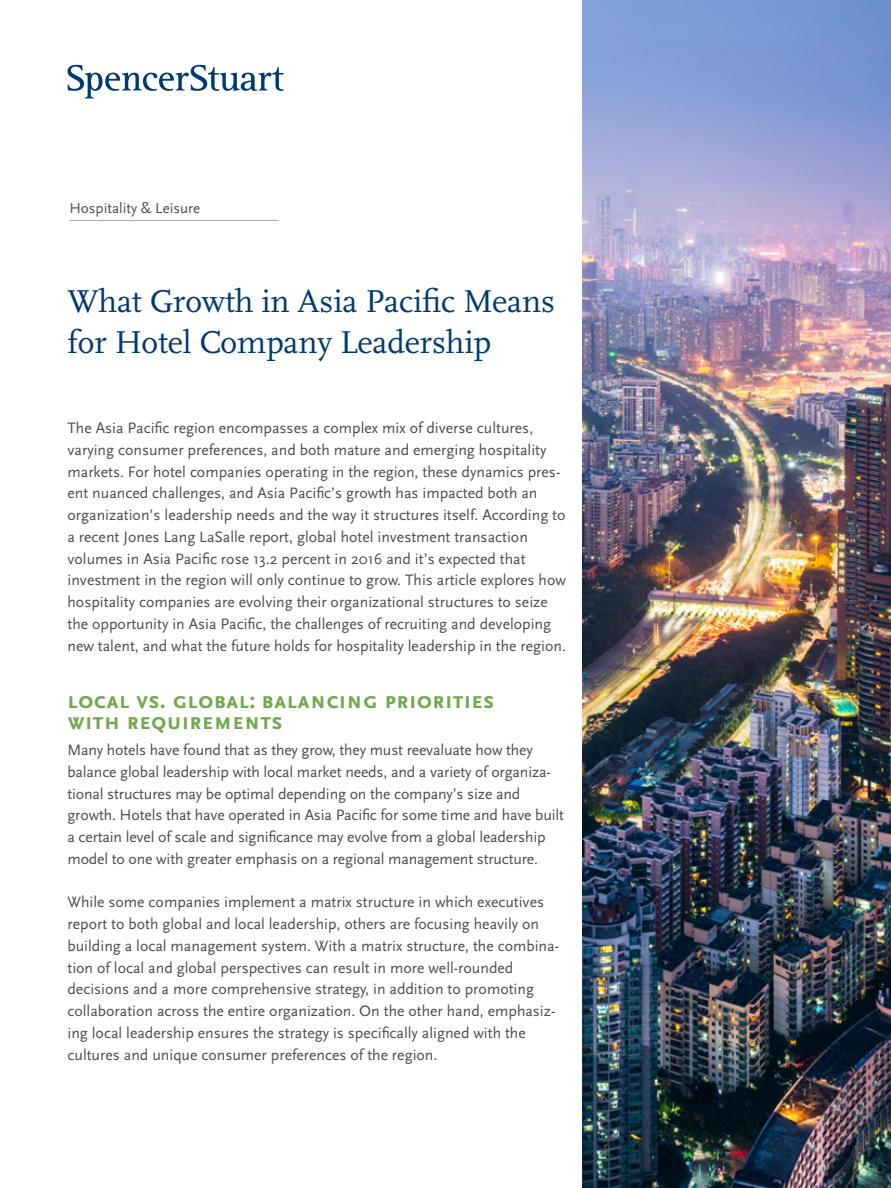
<style>
.page{position:relative;width:891px;height:1188px;background:#fff}
.page>*{position:absolute;margin:0;border:0;box-sizing:border-box;transform-origin:0 0}
.t1{font:33px/40.5px "Scala Pro";letter-spacing:-.005em;color:#003a70}
.t2{font:700 24px/21px "Scala Sans Pro";letter-spacing:.01em;color:#72a94e}
.t3{font:15.75px/21.8px "Scala Sans Pro";color:#4d4d4f}
.t4{font:15px "Scala Sans Pro";color:#4d4d4f}
</style>
<div class="page">
<img style="left:582px;top:0;width:309px;height:1188px">
<svg style="left:67px;top:65px;width:217px;height:33px"></svg>
<hr style="left:69px;top:220px;width:210px;height:1px;background:#a7a9ac">
<p class="t4" style="left:69px;top:200px;width:132px">Hospitality &amp; Leisure</p>
<h1 class="t1" style="left:68px;top:281px;width:489px">What Growth in Asia Pacific Means for Hotel Company Leadership</h1>
<p class="t3" style="left:68px;top:417px;width:500px">The Asia Pacific region encompasses a complex mix of diverse cultures, varying consumer preferences, and both mature and emerging hospitality markets. For hotel companies operating in the region, these dynamics pres&shy;ent nuanced challenges, and Asia Pacific’s growth has impacted both an organization’s leadership needs and the way it structures itself. According to a recent Jones Lang LaSalle report, global hotel investment transaction volumes in Asia Pacific rose 13.2 percent in 2016 and it’s expected that investment in the region will only continue to grow. This article explores how hospitality companies are evolving their organizational structures to seize the opportunity in Asia Pacific, the challenges of recruiting and developing new talent, and what the future holds for hospitality leadership in the region.</p>
<h2 class="t2" style="left:68px;top:690px;width:428px">Local vs. global: balancing priorities with requirements</h2>
<p class="t3" style="left:68px;top:739px;width:498px">Many hotels have found that as they grow, they must reevaluate how they balance global leadership with local market needs, and a variety of organiza&shy;tional structures may be optimal depending on the company’s size and growth. Hotels that have operated in Asia Pacific for some time and have built a certain level of scale and significance may evolve from a global leadership model to one with greater emphasis on a regional management structure.</p>
<p class="t3" style="left:68px;top:891px;width:493px">While some companies implement a matrix structure in which executives report to both global and local leadership, others are focusing heavily on building a local management system. With a matrix structure, the combina&shy;tion of local and global perspectives can result in more well-rounded decisions and a more comprehensive strategy, in addition to promoting collaboration across the entire organization. On the other hand, emphasiz&shy;ing local leadership ensures the strategy is specifically aligned with the cultures and unique consumer preferences of the region.</p>
</div>
